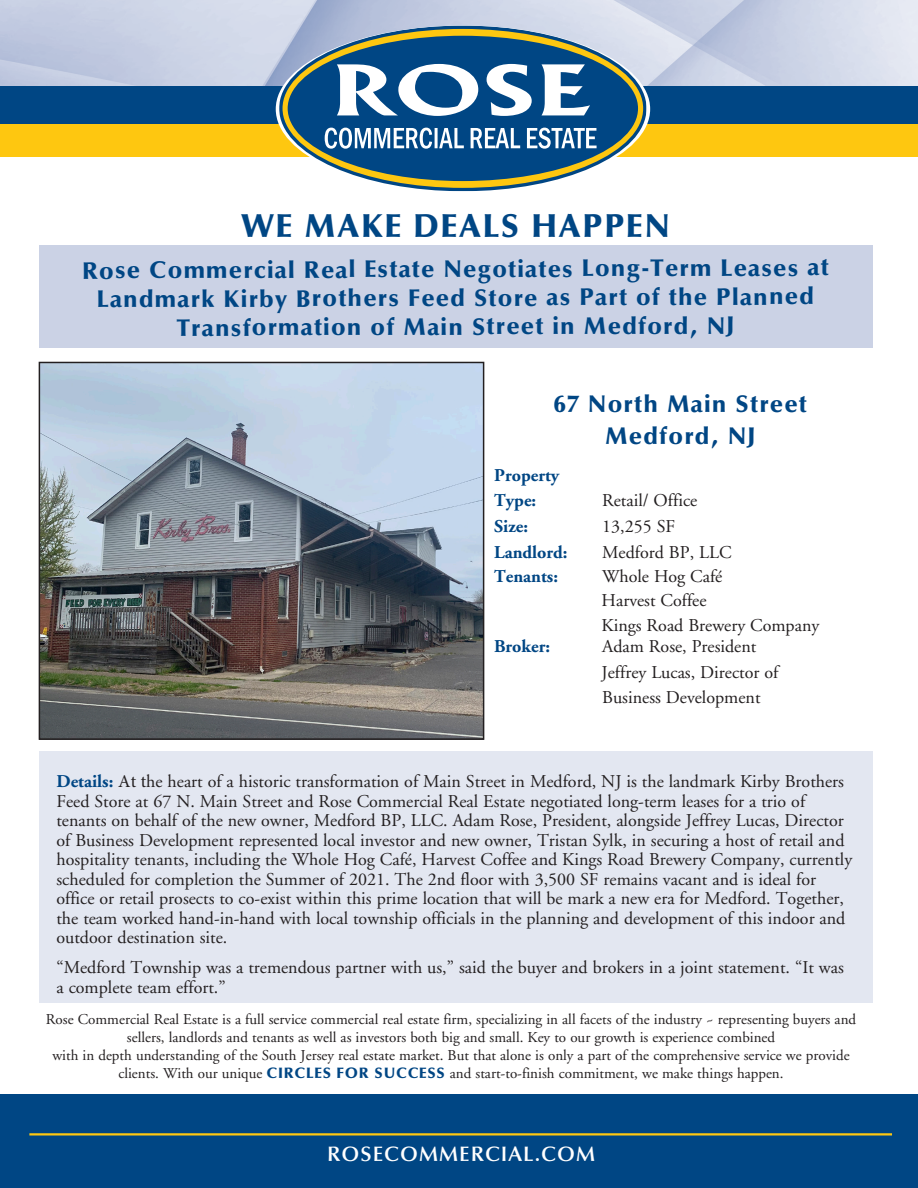
<style>
.page{position:relative;width:918px;height:1188px;background:#fff}
.page>*{position:absolute;margin:0;border:0;box-sizing:border-box;transform-origin:0 0}
.t1{font:900 33px "Optima";letter-spacing:.05em;color:#004684}
.t2{font:900 24px/28.8px "Optima";letter-spacing:.045em;color:#004684;text-align:center}
.t3{font:600 21px "Optima";letter-spacing:.05em;color:#fff}
.t4{font:18px/19.5px "Adobe Garamond";color:#231f20}
.t5{font:700 18px/25.5px "Adobe Garamond";color:#004684}
.t6{font:15px/18px "Adobe Garamond";color:#231f20;text-align:center}
.s1{font-weight:700;color:#004684}
.s2{font-family:"Minion Pro"}
.s3{font-family:"Optima";font-weight:900;color:#004684}
</style>
<div class="page">
<div style="left:39px;top:245px;width:833px;height:103px;background:#cbd2e5"></div>
<img style="left:0;top:0;width:918px;height:87px">
<div style="left:0;top:118px;width:918px;height:39px;background:#fec710"></div>
<div style="left:0;top:87px;width:918px;height:37px;background:#004684"></div>
<div style="left:0;top:1095px;width:918px;height:93px;background:#004684"></div>
<svg style="left:279px;top:26px;width:368px;height:165px"></svg>
<svg style="left:288px;top:36px;width:350px;height:145px;fill:#004684"></svg>
<svg style="left:337px;top:64px;width:253px;height:52px"></svg>
<svg style="left:325px;top:128px;width:272px;height:21px;background:#6a92b6"></svg>
<hr style="left:29px;top:1133px;width:863px;height:3px;background:#fec710">
<div style="left:39px;top:751px;width:833px;height:252px;background:#e3e7f1"></div>
<img style="left:42px;top:365px;width:439px;height:372px">
<div style="left:39px;top:362px;width:445px;height:378px;border:2px solid #231f20"></div>
<p class="t1" style="left:241px;top:206px;width:430px">WE MAKE DEALS HAPPEN</p>
<p class="t2" style="left:82px;top:255px;width:748px">Rose Commercial Real Estate Negotiates Long-Term Leases at<br>Landmark Kirby Brothers Feed Store as Part of the Planned<br>Transformation of Main Street in Medford, NJ</p>
<p class="t2" style="left:554px;top:390px;width:255px">67 North Main Street</p>
<p class="t2" style="left:605px;top:422px;width:152px">Medford, NJ</p>
<p class="t5" style="left:494px;top:462px;width:67px">Property<br>Type:</p>
<p class="t4" style="left:602px;top:491px;width:97px">Retail/ Office</p>
<p class="t5" style="left:494px;top:514px;width:35px">Size:</p>
<p class="t4" style="left:602px;top:517px;width:74px">13,255 SF</p>
<p class="t5" style="left:494px;top:540px;width:75px">Landlord:</p>
<p class="t4" style="left:602px;top:543px;width:131px">Medford BP, LLC</p>
<p class="t5" style="left:494px;top:564px;width:65px">Tenants:</p>
<p class="t4" style="left:602px;top:567px;width:122px">Whole Hog Café</p>
<p class="t4" style="left:602px;top:591px;width:106px">Harvest Coffee</p>
<p class="t4" style="left:602px;top:616px;width:219px">Kings Road Brewery Company</p>
<p class="t5" style="left:494px;top:634px;width:57px">Broker:</p>
<p class="t4" style="left:602px;top:637px;width:156px">Adam Rose, President</p>
<p class="t4" style="left:602px;top:663px;width:178px">Jeffrey Lucas, Director of</p>
<p class="t4" style="left:602px;top:688px;width:160px">Business Development</p>
<p class="t4" style="left:56px;top:772px;width:797px"><span class="s1">Details:</span> <span class="s2">At t</span>he heart of a historic transformation of Main Street in Medford, NJ is the landmark Kirby Brothers Feed Store at 67 N. Main Street and Rose Commercial Real Estate negotiated long-term leases for a trio of tenants on behalf of the new owner, Medford BP, LLC. Adam Rose, President, alongside Jeffrey Lucas, Director of Business Development represented local investor and new owner, Tristan Sylk, in securing a host of retail and hospitality tenants, including the Whole Hog Café, Harvest Coffee and Kings Road Brewery Company, currently scheduled for completion the Summer of 2021. The 2nd floor with 3,500 SF remains vacant and is ideal for office or retail prosects to co-exist within this prime location that will be mark a new era for Medford. Together, the team worked hand-in-hand with local township officials in the planning and development of this indoor and outdoor destination site.</p>
<p class="t4" style="left:56px;top:958px;width:789px">“Medford Township was a tremendous partner with us,” said the buyer and brokers in a joint statement. “It was a complete team effort.”</p>
<p class="t6" style="left:46px;top:1011px;width:812px">Rose Commercial Real Estate is a full service commercial real estate firm, specializing in all facets of the industry ~ representing buyers and sellers, landlords and tenants as well as investors both big and small. Key to our growth is experience combined<br>with in depth understanding of the South Jersey real estate market. But that alone is only a part of the comprehensive service we provide clients. With our unique <span class="s3">CIRCLES FOR SUCCESS</span> and start-to-finish commitment, we make things happen.</p>
<p class="t3" style="left:327px;top:1141px;width:269px">ROSECOMMERCIAL.COM</p>
</div>
